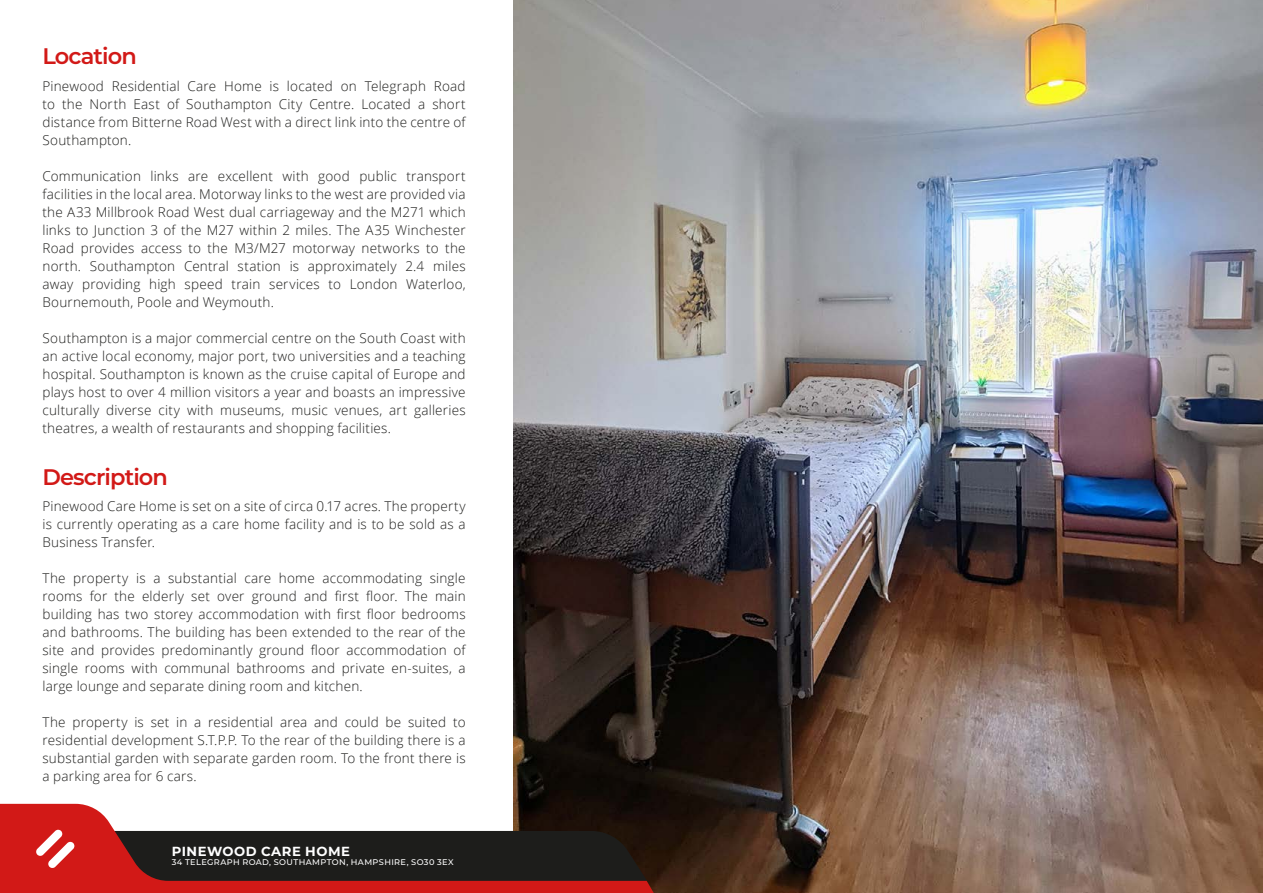
<style>
.page{position:relative;width:1263px;height:893px;background:#fff}
.page>*{position:absolute;margin:0;border:0;box-sizing:border-box;transform-origin:0 0}
.t1{font:600 22.5px "Montserrat";letter-spacing:-.04em;color:#d21917}
.t2{font:300 13.5px/18px "Open Sans";letter-spacing:.015em;color:#1d1d1b;text-align:justify}
.t3{font:700 13.2px "Montserrat";letter-spacing:.04em;color:#fff}
.t4{font:500 8.25px "Montserrat";letter-spacing:.05em;color:#fff}
</style>
<div class="page">
<img style="left:514px;top:0;width:749px;height:893px">
<svg style="left:0;top:804px;width:654px;height:89px;fill:#d21917"></svg>
<svg style="left:36px;top:829px;width:611px;height:52px;background:#402523"></svg>
<h1 class="t1" style="left:43px;top:40px;width:96px">Location</h1>
<p class="t2" style="left:43px;top:77px;width:425px">Pinewood Residential Care Home is located on Telegraph Road to the North East of Southampton City Centre. Located a short distance from Bitterne Road West with a direct link into the centre of Southampton.</p>
<p class="t2" style="left:43px;top:167px;width:425px">Communication links are excellent with good public transport facilities in the local area. Motorway links to the west are provided via the A33 Millbrook Road West dual carriageway and the M271 which links to Junction 3 of the M27 within 2 miles. The A35 Winchester Road provides access to the M3/M27 motorway networks to the north. Southampton Central station is approximately 2.4 miles away providing high speed train services to London Waterloo, Bournemouth, Poole and Weymouth.</p>
<p class="t2" style="left:43px;top:329px;width:425px">Southampton is a major commercial centre on the South Coast with an active local economy, major port, two universities and a teaching hospital. Southampton is known as the cruise capital of Europe and plays host to over 4 million visitors a year and boasts an impressive culturally diverse city with museums, music venues, art galleries theatres, a wealth of restaurants and shopping facilities.</p>
<h1 class="t1" style="left:43px;top:461px;width:127px">Description</h1>
<p class="t2" style="left:43px;top:497px;width:425px">Pinewood Care Home is set on a site of circa 0.17 acres. The property is currently operating as a care home facility and is to be sold as a Business Transfer.</p>
<p class="t2" style="left:43px;top:569px;width:425px">The property is a substantial care home accommodating single rooms for the elderly set over ground and first floor. The main building has two storey accommodation with first floor bedrooms and bathrooms. The building has been extended to the rear of the site and provides predominantly ground floor accommodation of single rooms with communal bathrooms and private en-suites, a large lounge and separate dining room and kitchen.</p>
<p class="t2" style="left:43px;top:713px;width:425px">The property is set in a residential area and could be suited to residential development S.T.P.P. To the rear of the building there is a substantial garden with separate garden room. To the front there is a parking area for 6 cars.</p>
<p class="t3" style="left:172px;top:841px;width:180px">PINEWOOD CARE HOME</p>
<p class="t4" style="left:172px;top:857px;width:283px">34 TELEGRAPH ROAD, SOUTHAMPTON, HAMPSHIRE, SO30 3EX</p>
</div>
